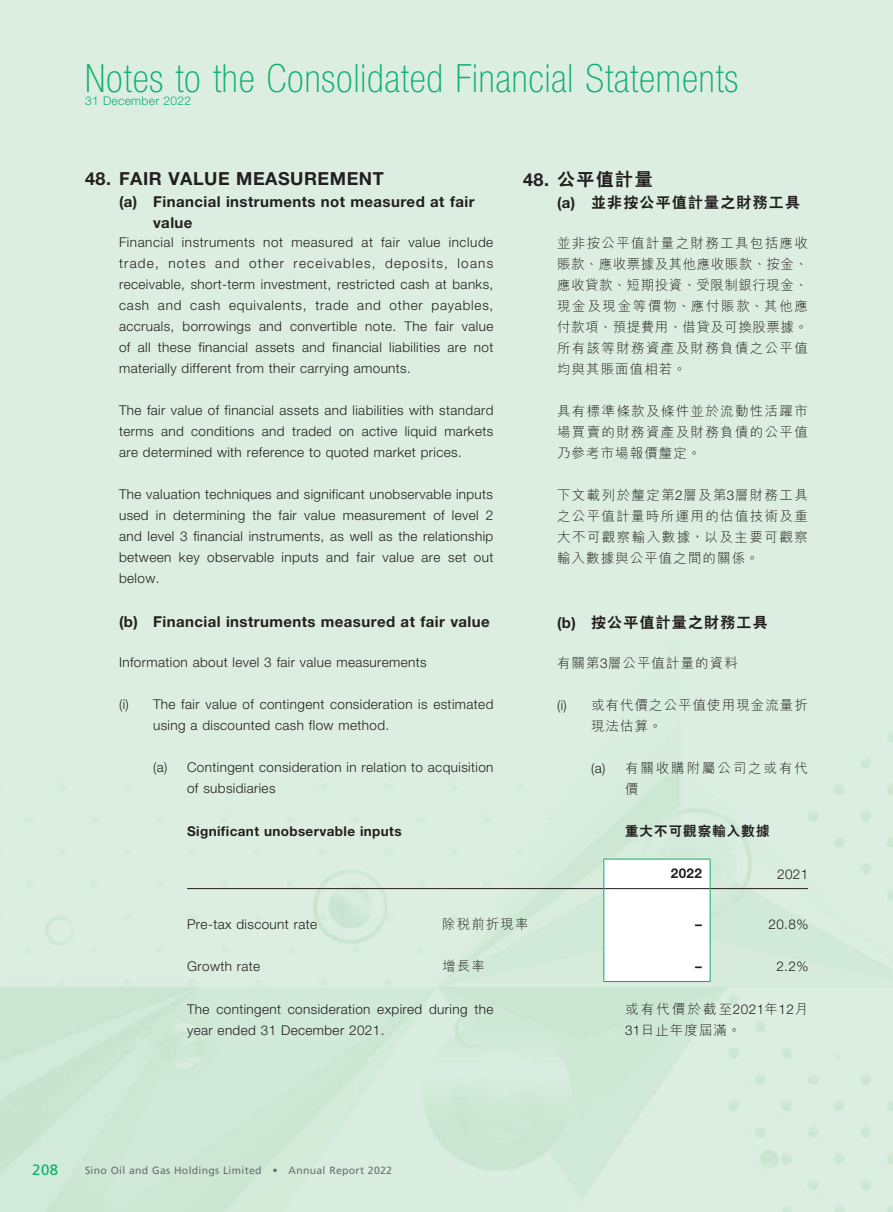
<style>
.page{position:relative;width:893px;height:1212px;background:#fff}
.page>*{position:absolute;margin:0;border:0;box-sizing:border-box;transform-origin:0 0}
.t1{font:100 condensed 39px "Helvetica Neue LT Std";letter-spacing:.025em;color:#0baf6a}
.t2{font:700 18px "Helvetica Neue LT Std";letter-spacing:.03em;color:#231f20}
.t3{font:800 18px "C Hei 2 HK";letter-spacing:.08em;color:#231f20}
.t4{font:700 15px/21px "Helvetica Neue LT Std";letter-spacing:.03em;color:#231f20}
.t5{font:800 15px "C Hei 2 HK";letter-spacing:.08em;color:#231f20}
.t6{font:15px "Frutiger LT Std";color:#0baf6a}
.t7{font:300 13.5px/21px "Helvetica Neue LT Std";letter-spacing:.03em;color:#231f20;text-align:justify}
.t8{font:300 13.5px/21px "M Hei HK";letter-spacing:.1em;color:#231f20;text-align:justify}
.t9{font:700 13.5px "Helvetica Neue LT Std";letter-spacing:.03em;color:#231f20}
.t10{font:300 13.5px/21px "M Hei HK";letter-spacing:.16em;color:#231f20}
.t11{font:300 13.5px/21px "M Hei HK";letter-spacing:.075em;color:#231f20}
.t12{font:300 13.5px/21px "M Hei HK";letter-spacing:.14em;color:#231f20}
.t13{font:300 13.5px "M Hei HK";letter-spacing:.08em;color:#231f20}
.t14{font:800 13.5px "C Hei 2 HK";letter-spacing:.08em;color:#231f20}
.t15{font:300 12px "Helvetica Neue LT Std";letter-spacing:.03em;color:#0baf6a}
.t16{font:10.5px "Frutiger LT Std";letter-spacing:.03em;color:#6c6d70}
.s1{font-family:"Helvetica Neue LT Std";font-weight:700}
.s2{font-family:"Helvetica Neue LT Std"}
</style>
<div class="page">
<img style="left:0;top:0;width:892px;height:1212px">
<hr style="left:603px;top:981px;width:107px;height:1px;background:#0baf6a">
<svg style="left:603px;top:859px;width:108px;height:122px"></svg>
<hr style="left:187px;top:888px;width:255px;height:1px;background:#231f20">
<hr style="left:442px;top:888px;width:161px;height:1px;background:#231f20">
<hr style="left:604px;top:888px;width:106px;height:1px;background:#231f20">
<hr style="left:710px;top:888px;width:98px;height:1px;background:#231f20">
<h1 class="t1" style="left:85px;top:56px;width:655px">Notes to the Consolidated Financial Statements</h1>
<p class="t15" style="left:85px;top:93px;width:108px">31 December 2022</p>
<h2 class="t2" style="left:85px;top:167px;width:300px">48. FAIR VALUE MEASUREMENT</h2>
<p class="t4" style="left:153px;top:190px;width:323px;text-indent:-34px">(a) Financial instruments not measured at fair value</p>
<p class="t7" style="left:119px;top:232px;width:376px">Financial instruments not measured at fair value include trade, notes and other receivables, deposits, loans receivable, short-term investment, restricted cash at banks, cash and cash equivalents, trade and other payables, accruals, borrowings and convertible note. The fair value of all these financial assets and financial liabilities are not materially different from their carrying amounts.</p>
<p class="t7" style="left:119px;top:400px;width:376px">The fair value of financial assets and liabilities with standard terms and conditions and traded on active liquid markets are determined with reference to quoted market prices.</p>
<p class="t7" style="left:119px;top:484px;width:376px">The valuation techniques and significant unobservable inputs used in determining the fair value measurement of level 2 and level 3 financial instruments, as well as the relationship between key observable inputs and fair value are set out below.</p>
<p class="t4" style="left:119px;top:610px;width:372px">(b) Financial instruments measured at fair value</p>
<p class="t7" style="left:119px;top:652px;width:309px">Information about level 3 fair value measurements</p>
<p class="t7" style="left:153px;top:694px;width:342px;text-indent:-34px">(i) The fair value of contingent consideration is estimated using a discounted cash flow method.</p>
<p class="t7" style="left:187px;top:757px;width:308px;text-indent:-34px">(a) Contingent consideration in relation to acquisition of subsidiaries</p>
<p class="t9" style="left:187px;top:823px;width:216px">Significant unobservable inputs</p>
<h2 class="t3" style="left:523px;top:167px;width:131px"><span class="s1">48.</span> 公平值計量</h2>
<p class="t5" style="left:557px;top:192px;width:245px"><span class="s1">(a)</span> 並非按公平值計量之財務工具</p>
<p class="t8" style="left:557px;top:232px;width:252px">並非按公平值計量之財務工具包括應收賬款、應收票據及其他應收賬款、按金、應收貸款、短期投資、受限制銀行現金、現金及現金等價物、應付賬款、其他應付款項、預提費用、借貸及可換股票據。所有該等財務資產及財務負債之公平值均與其賬面值相若。</p>
<p class="t8" style="left:557px;top:400px;width:252px">具有標準條款及條件並於流動性活躍市場買賣的財務資產及財務負債的公平值乃參考市場報價釐定。</p>
<p class="t8" style="left:557px;top:484px;width:252px">下文載列於釐定第<span class="s2">2</span>層及第<span class="s2">3</span>層財務工具之公平值計量時所運用的估值技術及重大不可觀察輸入數據，以及主要可觀察輸入數據與公平值之間的關係。</p>
<p class="t5" style="left:557px;top:612px;width:212px"><span class="s1">(b)</span> 按公平值計量之財務工具</p>
<p class="t13" style="left:557px;top:654px;width:182px">有關第<span class="s2">3</span>層公平值計量的資料</p>
<p class="t11" style="left:591px;top:694px;width:218px;text-indent:-34px"><span class="s2">(i)</span> 或有代價之公平值使用現金流量折現法估算。</p>
<p class="t12" style="left:625px;top:757px;width:184px;text-indent:-34px"><span class="s2">(a)</span> 有關收購附屬公司之或有代價</p>
<p class="t14" style="left:625px;top:822px;width:146px">重大不可觀察輸入數據</p>
<p class="t9" style="left:671px;top:865px;width:33px">2022</p>
<p class="t7" style="left:777px;top:863px;width:33px">2021</p>
<p class="t7" style="left:187px;top:914px;width:132px">Pre-tax discount rate</p>
<p class="t8" style="left:442px;top:913px;width:88px">除稅前折現率</p>
<p class="t9" style="left:695px;top:915px;width:8px">–</p>
<p class="t7" style="left:768px;top:914px;width:41px">20.8%</p>
<p class="t7" style="left:187px;top:956px;width:75px">Growth rate</p>
<p class="t8" style="left:442px;top:955px;width:44px">增長率</p>
<p class="t9" style="left:695px;top:957px;width:8px">–</p>
<p class="t7" style="left:776px;top:956px;width:33px">2.2%</p>
<p class="t7" style="left:187px;top:998px;width:308px">The contingent consideration expired during the year ended 31 December 2021.</p>
<p class="t10" style="left:625px;top:998px;width:184px">或有代價於截至<span class="s2">2021</span>年<span class="s2">12</span>月<br><span class="s2">31</span>日止年度屆滿。</p>
<p class="t6" style="left:32px;top:1161px;width:27px">208</p>
<p class="t16" style="left:85px;top:1164px;width:309px">Sino Oil and Gas Holdings Limited • Annual Report 2022</p>
</div>
